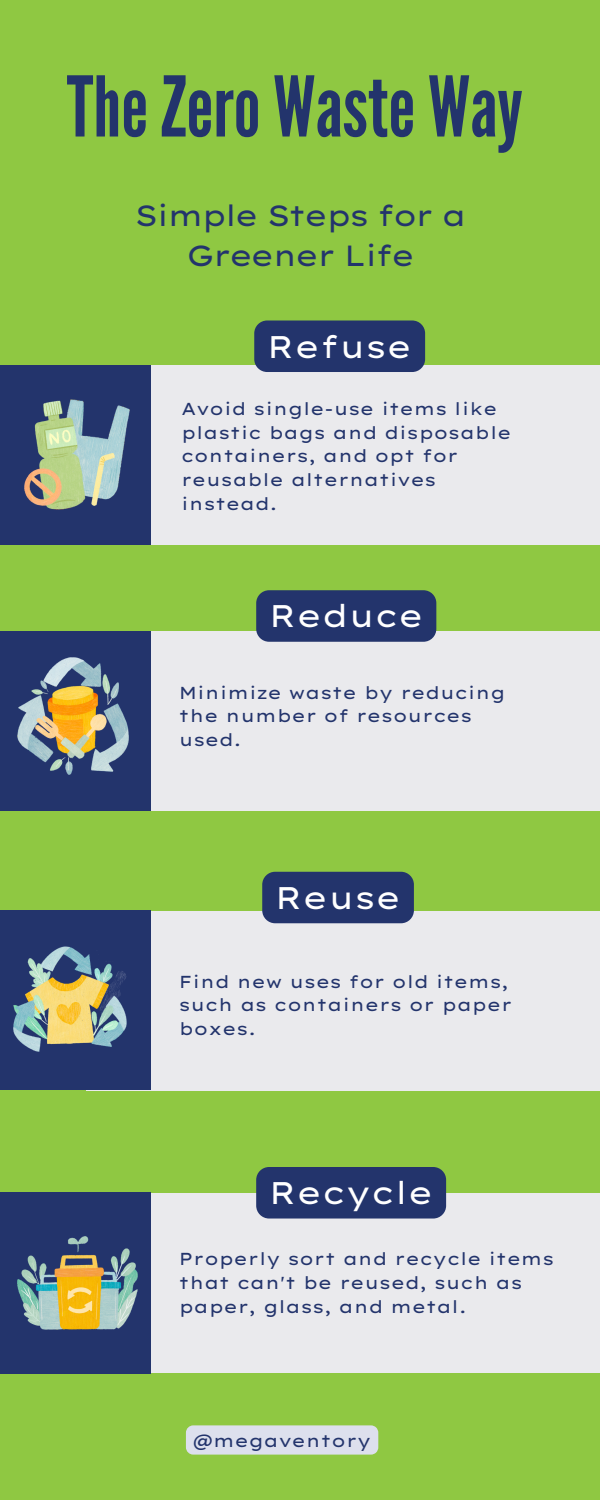
<style>
.page{position:relative;width:600px;height:1500px;background:#8fc842}
.page>*{position:absolute;margin:0;border:0;box-sizing:border-box;transform-origin:0 0}
.t1{font:83.3px "League Gothic";color:#23346c}
.t2{font:31.3px "Lexend Mega";color:#fff}
.t3{font:29.1px/40.2px "Lexend Mega";letter-spacing:-.07em;color:#23346c;text-align:center}
.t4{font:17.3px/23.8px "Lexend Mega";color:#23346c}
</style>
<div class="page">
<div style="left:94px;top:365px;width:506px;height:180px;background:#eaeaed"></div>
<div style="left:98px;top:631px;width:502px;height:180px;background:#eaeaed"></div>
<div style="left:86px;top:911px;width:514px;height:180px;background:#eaeaed"></div>
<div style="left:83px;top:1193px;width:517px;height:180px;background:#eaeaed"></div>
<div style="left:0;top:365px;width:151px;height:180px;background:#23346c"></div>
<img style="left:25px;top:400px;width:104px;height:110px">
<div style="left:254px;top:321px;width:171px;height:51px;background:#23346c;border-radius:13px"></div>
<div style="left:256px;top:590px;width:180px;height:52px;background:#23346c;border-radius:13px"></div>
<div style="left:262px;top:872px;width:152px;height:51px;background:#23346c;border-radius:13px"></div>
<div style="left:256px;top:1167px;width:190px;height:52px;background:#23346c;border-radius:13px"></div>
<div style="left:0;top:631px;width:151px;height:180px;background:#23346c"></div>
<img style="left:17px;top:657px;width:111px;height:117px">
<div style="left:0;top:910px;width:150px;height:180px;background:#23346c"></div>
<img style="left:13px;top:946px;width:113px;height:105px">
<div style="left:0;top:1193px;width:150px;height:181px;background:#23346c"></div>
<img style="left:17px;top:1236px;width:121px;height:93px">
<svg style="left:186px;top:1425px;width:192px;height:30px;background:#dadfe7"></svg>
<h1 class="t1" style="left:67px;top:59px;width:458px">TheZero Waste Way</h1>
<h3 class="t3" style="left:135px;top:195px;width:334px">Simple Steps for a<br>Greener Life</h3>
<h2 class="t2" style="left:267px;top:326px;width:147px">Refuse</h2>
<p class="t4" style="left:181px;top:396px;width:332px">Avoid single-use items like plastic bags and disposable containers, and opt for reusable alternatives instead.</p>
<h2 class="t2" style="left:269px;top:596px;width:157px">Reduce</h2>
<p class="t4" style="left:179px;top:680px;width:329px">Minimize waste by reducing the number of resources used.</p>
<h2 class="t2" style="left:275px;top:877px;width:128px">Reuse</h2>
<p class="t4" style="left:179px;top:969px;width:335px">Find new uses for old items, such as containers or paper boxes.</p>
<h2 class="t2" style="left:269px;top:1173px;width:166px">Recycle</h2>
<p class="t4" style="left:179px;top:1247px;width:377px">Properly sort and recycle items that can't be reused, such as paper, glass, and metal.</p>
<p class="t4" style="left:193px;top:1428px;width:180px">@megaventory</p>
</div>
